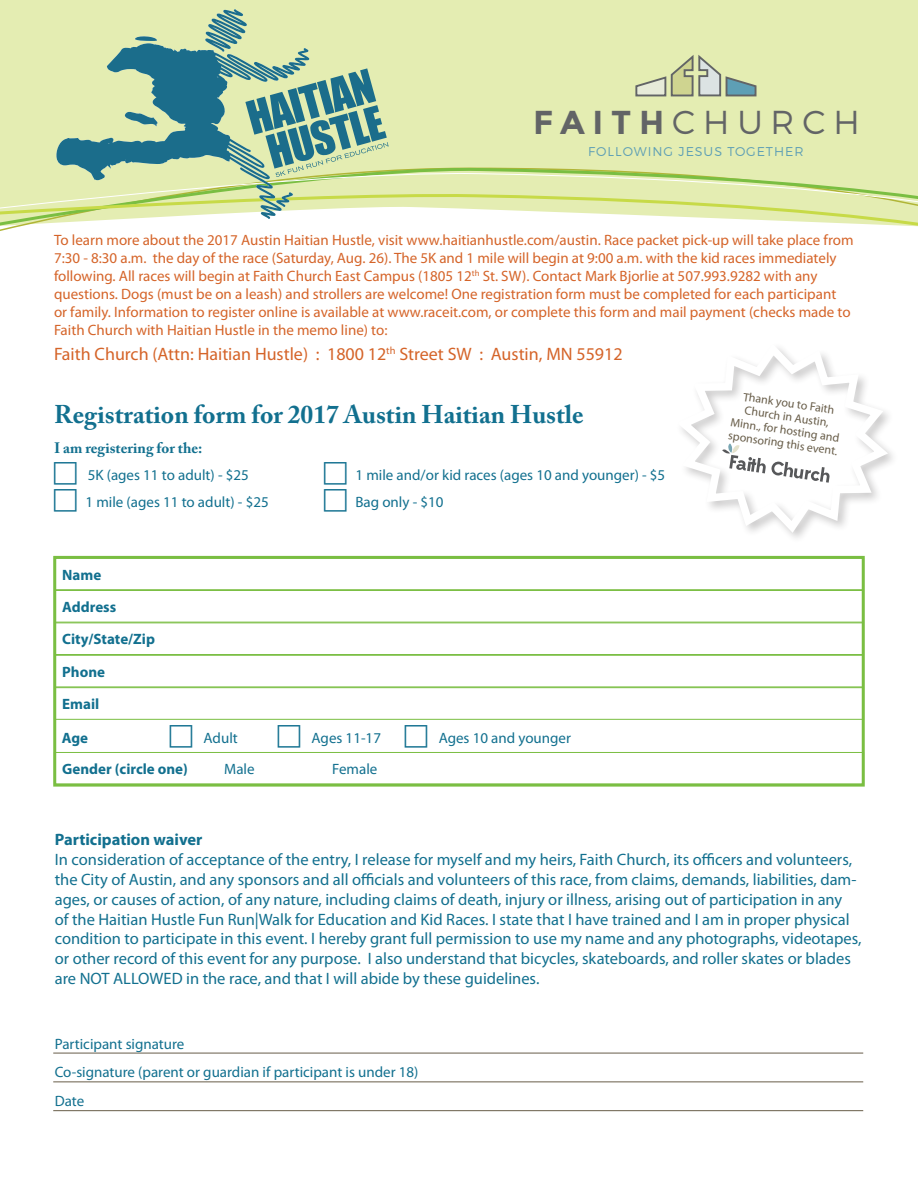
<style>
.page{position:relative;width:918px;height:1188px;background:#fff}
.page>*{position:absolute;margin:0;border:0;box-sizing:border-box;transform-origin:0 0}
.t1{font:300 33.15px "Montserrat";letter-spacing:.235em;color:#626466}
.t2{font:700 25.5px "Adobe Caslon Pro";color:#12708f}
.t3{font:18px "Myriad Pro";color:#d56429}
.t4{font:16.5px/19.8px "Myriad Pro";color:#12708f}
.t5{font:700 16.5px "Myriad Pro";color:#12708f}
.t6{font:15px/18px "Myriad Pro";color:#d56429}
.t7{font:15px/28.5px "Myriad Pro";color:#12708f}
.t8{font:700 15px/32.4px "Myriad Pro";color:#12708f}
.t9{font:700 15px "Adobe Caslon Pro";color:#12708f}
.t10{font:300 12.75px "Montserrat";letter-spacing:.075em;color:#5e9fb5}
.t11{font:12px/13.5px "Myriad Pro";color:#685d49;text-align:center}
.s1{font-weight:700}
</style>
<div class="page">
<svg style="left:681px;top:347px;width:212px;height:191px"></svg>
<svg style="left:722px;top:443px;width:109px;height:40px"></svg>
<hr style="left:53px;top:1053px;width:810px;height:1px;background:#685d49">
<hr style="left:53px;top:1082px;width:810px;height:1px;background:#685d49">
<hr style="left:53px;top:1110px;width:810px;height:1px;background:#685d49">
<div style="left:0;top:0;width:918px;height:166px;background:#e4edb2"></div>
<div style="left:54px;top:558px;width:810px;height:32px;border:1px solid #7abe42"></div>
<div style="left:54px;top:590px;width:810px;height:32px;border:1px solid #7abe42"></div>
<div style="left:54px;top:622px;width:810px;height:33px;border:1px solid #7abe42"></div>
<div style="left:54px;top:655px;width:810px;height:32px;border:1px solid #7abe42"></div>
<div style="left:54px;top:687px;width:810px;height:33px;border:1px solid #7abe42"></div>
<div style="left:54px;top:752px;width:810px;height:32px;border:1px solid #7abe42"></div>
<div style="left:53px;top:556px;width:812px;height:231px;border:3px solid #7abe42"></div>
<svg style="left:0;top:166px;width:918px;height:4px;background:#d7e5a0"></svg>
<svg style="left:0;top:170px;width:918px;height:61px"></svg>
<svg style="left:55px;top:9px;width:334px;height:210px;background:#a9c8a6"></svg>
<svg style="left:634px;top:54px;width:123px;height:43px;background:#c5d0aa"></svg>
<h1 class="t1" style="left:533px;top:102px;width:328px"><span class="s1">FAITH</span>CHURCH</h1>
<p class="t10" style="left:588px;top:144px;width:217px">FOLLOWING JESUS TOGETHER</p>
<p class="t6" style="left:54px;top:230px;width:801px">To learn more about the 2017 Austin Haitian Hustle, visit www.haitianhustle.com/austin. Race packet pick-up will take place from 7:30 - 8:30 a.m. the day of the race (Saturday, Aug. 26). The 5K and 1 mile will begin at 9:00 a.m. with the kid races immediately following. All races will begin at Faith Church East Campus (1805 12<sup>th</sup> St. SW). Contact Mark Bjorlie at 507.993.9282 with any questions. Dogs (must be on a leash) and strollers are welcome! One registration form must be completed for each participant<br>or family. Information to register online is available at www.raceit.com, or complete this form and mail payment (checks made to Faith Church with Haitian Hustle in the memo line) to:</p>
<p class="t3" style="left:54px;top:343px;width:570px">Faith Church (Attn: Haitian Hustle) : 1800 12<sup>th</sup> Street SW : Austin, MN 55912</p>
<h2 class="t2" style="left:54px;top:399px;width:531px">Registration form for 2017 Austin Haitian Hustle</h2>
<p class="t9" style="left:54px;top:439px;width:150px">I am registering for the:</p>
<p class="t7" style="left:88px;top:460px;width:163px">5K (ages 11 to adult) - $25</p>
<p class="t7" style="left:356px;top:460px;width:311px">1 mile and/or kid races (ages 10 and younger) - $5</p>
<p class="t7" style="left:86px;top:487px;width:185px">1 mile (ages 11 to adult) - $25</p>
<p class="t7" style="left:356px;top:487px;width:90px">Bag only - $10</p>
<p class="t8" style="left:62px;top:558px;width:94px">Name<br>Address<br>City/State/Zip<br>Phone<br>Email</p>
<p class="t8" style="left:62px;top:721px;width:28px">Age</p>
<p class="t7" style="left:204px;top:723px;width:36px">Adult</p>
<p class="t7" style="left:312px;top:723px;width:71px">Ages 11-17</p>
<p class="t7" style="left:439px;top:723px;width:134px">Ages 10 and younger</p>
<p class="t8" style="left:62px;top:752px;width:127px">Gender (circle one)</p>
<p class="t7" style="left:224px;top:754px;width:32px">Male</p>
<p class="t7" style="left:332px;top:754px;width:47px">Female</p>
<p class="t11" style="left:735px;top:389px;width:112px;rotate:8deg">Thank you to Faith<br>Church in Austin,<br>Minn., for hosting and sponsoring this event.</p>
<p class="t5" style="left:55px;top:829px;width:149px">Participation waiver</p>
<p class="t4" style="left:55px;top:850px;width:808px">In consideration of acceptance of the entry, I release for myself and my heirs, Faith Church, its officers and volunteers, the City of Austin, and any sponsors and all officials and volunteers of this race, from claims, demands, liabilities, dam&shy;ages, or causes of action, of any nature, including claims of death, injury or illness, arising out of participation in any<br>of the Haitian Hustle Fun Run|Walk for Education and Kid Races. I state that I have trained and I am in proper physical condition to participate in this event. I hereby grant full permission to use my name and any photographs, videotapes, or other record of this event for any purpose. I also understand that bicycles, skateboards, and roller skates or blades are NOT ALLOWED in the race, and that I will abide by these guidelines.</p>
<p class="t7" style="left:55px;top:1029px;width:365px">Participant signature<br>Co-signature (parent or guardian if participant is under 18)<br>Date</p>
</div>
